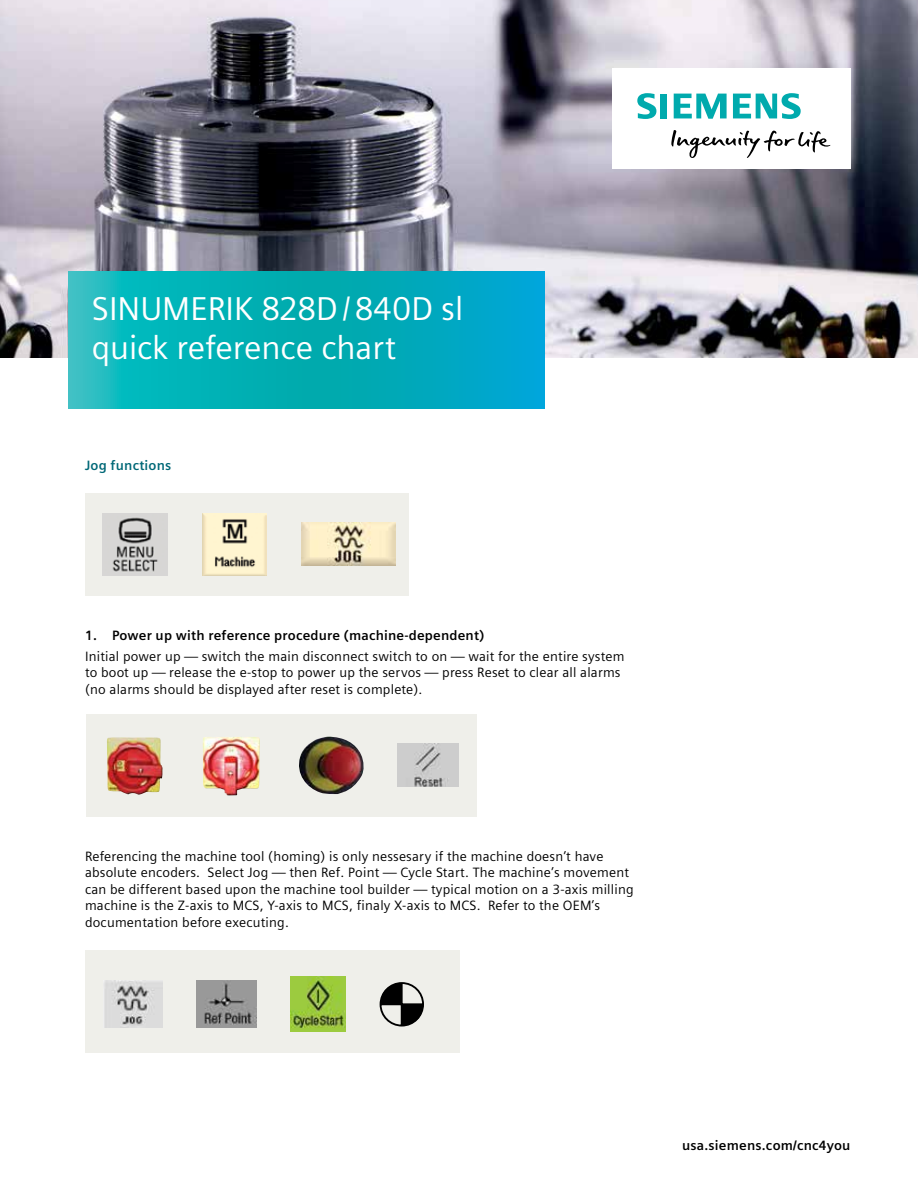
<style>
.page{position:relative;width:918px;height:1188px;background:#fff}
.page>*{position:absolute;margin:0;border:0;box-sizing:border-box;transform-origin:0 0}
.t1{font:33px/39px "Siemens Sans";color:#fff}
.t2{font:13.5px/16.5px "Siemens Sans";letter-spacing:.015em;color:#000}
.t3{font:700 13.5px "Siemens Sans";letter-spacing:.015em;color:#000}
.t4{font:700 13.5px "Siemens Sans";letter-spacing:.015em;color:#006877}
</style>
<div class="page">
<div style="left:86px;top:714px;width:390px;height:102px;background:#efefea"></div>
<img style="left:107px;top:737px;width:56px;height:58px">
<img style="left:202px;top:737px;width:58px;height:58px">
<img style="left:299px;top:737px;width:65px;height:57px">
<img style="left:398px;top:744px;width:61px;height:43px">
<div style="left:86px;top:493px;width:323px;height:102px;background:#efefea"></div>
<img style="left:202px;top:513px;width:65px;height:62px">
<img style="left:301px;top:523px;width:94px;height:43px">
<img style="left:102px;top:513px;width:66px;height:62px">
<div style="left:85px;top:950px;width:374px;height:102px;background:#efefea"></div>
<img style="left:290px;top:977px;width:56px;height:55px">
<img style="left:104px;top:981px;width:59px;height:47px">
<img style="left:197px;top:981px;width:59px;height:46px">
<svg style="left:379px;top:982px;width:45px;height:45px"></svg>
<img style="left:0;top:0;width:918px;height:357px">
<svg style="left:68px;top:271px;width:476px;height:137px"></svg>
<div style="left:612px;top:68px;width:238px;height:101px;background:#fff"></div>
<svg style="left:671px;top:130px;width:159px;height:28px"></svg>
<svg style="left:637px;top:93px;width:30px;height:26px"></svg>
<svg style="left:674px;top:94px;width:53px;height:25px"></svg>
<svg style="left:733px;top:93px;width:68px;height:26px"></svg>
<h1 class="t1" style="left:92px;top:290px;width:373px">SINUMERIK 828D/840D sl quick reference chart</h1>
<p class="t4" style="left:85px;top:457px;width:88px">Jog functions</p>
<p class="t3" style="left:85px;top:627px;width:401px">1. Power up with reference procedure (machine-dependent)</p>
<p class="t2" style="left:85px;top:648px;width:541px">Initial power up — switch the main disconnect switch to on — wait for the entire system to boot up — release the e-stop to power up the servos — press Reset to clear all alarms (no alarms should be displayed after reset is complete).</p>
<p class="t2" style="left:85px;top:848px;width:550px">Referencing the machine tool (homing) is only nessesary if the machine doesn’t have absolute encoders. Select Jog — then Ref. Point — Cycle Start. The machine’s movement can be different based upon the machine tool builder — typical motion on a 3-axis milling machine is the Z-axis to MCS, Y-axis to MCS, finaly X-axis to MCS. Refer to the OEM’s documentation before executing.</p>
<p class="t3" style="left:682px;top:1138px;width:170px">usa.siemens.com/cnc4you</p>
</div>
